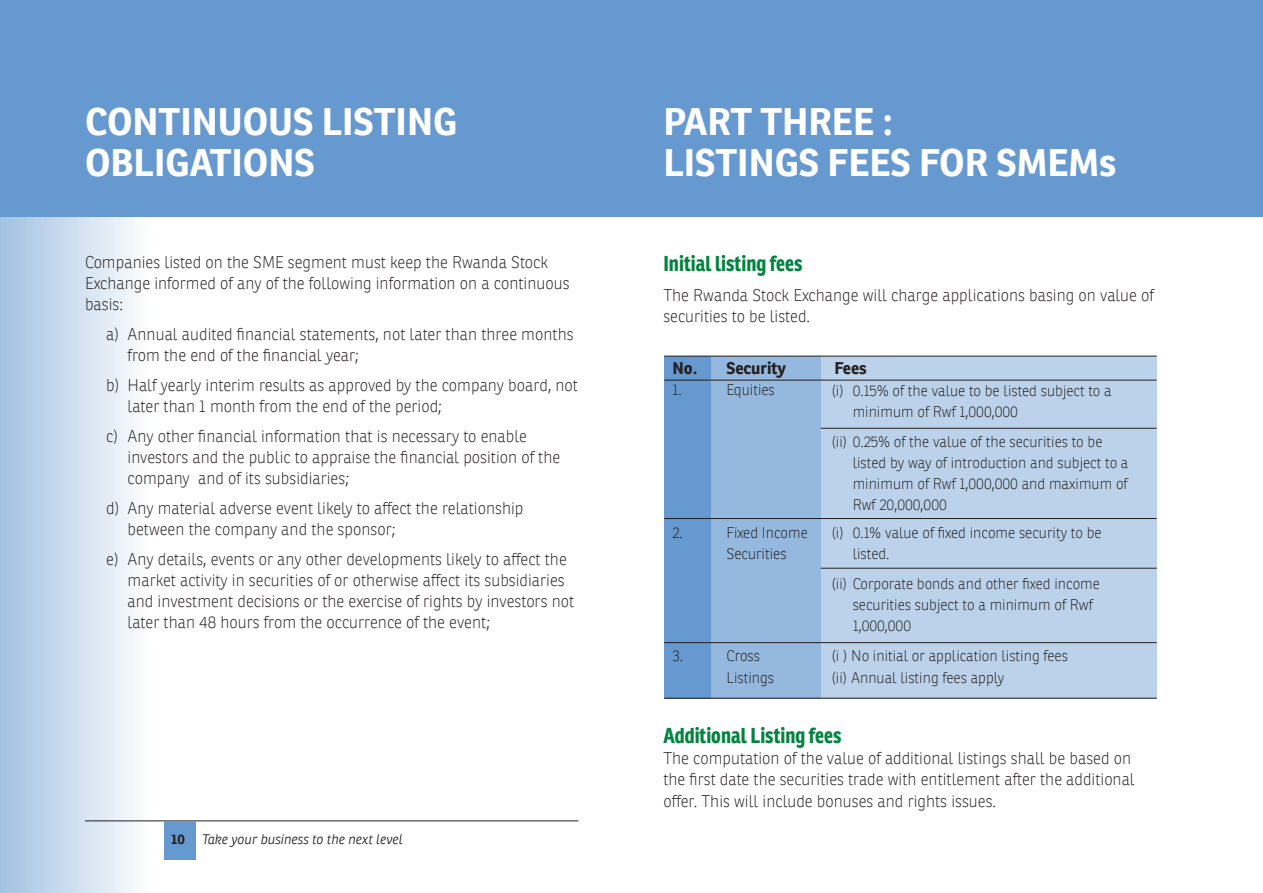
<style>
.page{position:relative;width:1263px;height:893px;background:#fff}
.page>*{position:absolute;margin:0;border:0;box-sizing:border-box;transform-origin:0 0}
.t1{font:700 37.5px/40.5px "Ronnia";color:#fff}
.t2{font:700 21px "Ronnia Cond";color:#01843f}
.t3{font:100 16.5px/21px "Ronnia";color:#241f1f}
.t4{font:700 16.5px "Ronnia";color:#241f1f}
.t5{font:100 15px/21px "Ronnia";color:#241f1f}
.t6{font:italic 300 13.5px "Ronnia";color:#241f1f}
.t7{font:700 13.5px "Ronnia";color:#241f1f}
</style>
<div class="page">
<svg style="left:0;top:216px;width:301px;height:677px"></svg>
<hr style="left:85px;top:821px;width:493px;height:1px;background:#241f1f">
<div style="left:164px;top:821px;width:31px;height:38px;background:#6699d0"></div>
<div style="left:0;top:0;width:1263px;height:216px;background:#6699d0"></div>
<div style="left:710px;top:356px;width:447px;height:342px;background:#bbd2ea"></div>
<div style="left:710px;top:356px;width:111px;height:342px;background:#95b8de"></div>
<div style="left:664px;top:356px;width:46px;height:342px;background:#6699d0"></div>
<hr style="left:664px;top:356px;width:493px;height:1px;background:#241f1f">
<hr style="left:664px;top:698px;width:493px;height:1px;background:#241f1f">
<hr style="left:664px;top:380px;width:493px;height:1px;background:#241f1f">
<hr style="left:821px;top:428px;width:336px;height:1px;background:#241f1f">
<hr style="left:821px;top:568px;width:336px;height:1px;background:#241f1f">
<hr style="left:664px;top:518px;width:493px;height:1px;background:#241f1f">
<hr style="left:664px;top:642px;width:493px;height:1px;background:#241f1f">
<h1 class="t1" style="left:85px;top:101px;width:374px">CONTINUOUS LISTING<br>OBLIGATIONS</h1>
<p class="t3" style="left:85px;top:251px;width:486px">Companies listed on the SME segment must keep the Rwanda Stock<br>Exchange informed of any of the following information on a continuous basis:</p>
<p class="t3" style="left:128px;top:323px;width:448px;text-indent:-21px">a) Annual audited financial statements, not later than three months from the end of the financial year;</p>
<p class="t3" style="left:128px;top:374px;width:452px;text-indent:-21px">b) Half yearly interim results as approved by the company board, not later than 1 month from the end of the period;</p>
<p class="t3" style="left:128px;top:425px;width:434px;text-indent:-21px">c) Any other financial information that is necessary to enable investors and the public to appraise the financial position of the company and of its subsidiaries;</p>
<p class="t3" style="left:128px;top:498px;width:397px;text-indent:-21px">d) Any material adverse event likely to affect the relationship between the company and the sponsor;</p>
<p class="t3" style="left:128px;top:549px;width:448px;text-indent:-21px">e) Any details, events or any other developments likely to affect the market activity in securities of or otherwise affect its subsidiaries and investment decisions or the exercise of rights by investors not later than 48 hours from the occurrence of the event;</p>
<p class="t7" style="left:171px;top:831px;width:15px">10</p>
<p class="t6" style="left:202px;top:831px;width:202px">Take your business to the next level</p>
<h1 class="t1" style="left:663px;top:101px;width:454px">PART THREE :<br>LISTINGS FEES FOR SMEMs</h1>
<p class="t2" style="left:663px;top:250px;width:140px">Initial listing fees</p>
<p class="t3" style="left:663px;top:285px;width:492px">The Rwanda Stock Exchange will charge applications basing on value of securities to be listed.</p>
<p class="t4" style="left:672px;top:357px;width:115px">No. Security</p>
<p class="t4" style="left:834px;top:357px;width:34px">Fees</p>
<p class="t5" style="left:672px;top:379px;width:11px">1.</p>
<p class="t5" style="left:726px;top:379px;width:50px">Equities</p>
<p class="t5" style="left:853px;top:380px;width:261px;text-indent:-21px">(i) 0.15% of the value to be listed subject to a minimum of Rwf 1,000,000</p>
<p class="t5" style="left:853px;top:431px;width:277px;text-indent:-21px">(ii) 0.25% of the value of the securities to be listed by way of introduction and subject to a minimum of Rwf 1,000,000 and maximum of Rwf 20,000,000</p>
<p class="t5" style="left:672px;top:522px;width:12px">2.</p>
<p class="t5" style="left:726px;top:522px;width:83px;line-height:21.6px">Fixed Income<br>Securities</p>
<p class="t5" style="left:853px;top:522px;width:250px;text-indent:-21px">(i) 0.1% value of fixed income security to be listed.</p>
<p class="t5" style="left:853px;top:573px;width:249px;text-indent:-21px">(ii) Corporate bonds and other fixed income securities subject to a minimum of Rwf<br>1,000,000</p>
<p class="t5" style="left:672px;top:645px;width:12px">3.</p>
<p class="t5" style="left:726px;top:645px;width:49px;line-height:21.6px">Cross<br>Listings</p>
<p class="t5" style="left:831px;top:645px;width:238px;line-height:21.6px">(i ) No initial or application listing fees (ii) Annual listing fees apply</p>
<p class="t2" style="left:663px;top:722px;width:179px">Additional Listing fees</p>
<p class="t3" style="left:663px;top:748px;width:473px">The computation of the value of additional listings shall be based on the first date the securities trade with entitlement after the additional offer. This will include bonuses and rights issues.</p>
</div>
